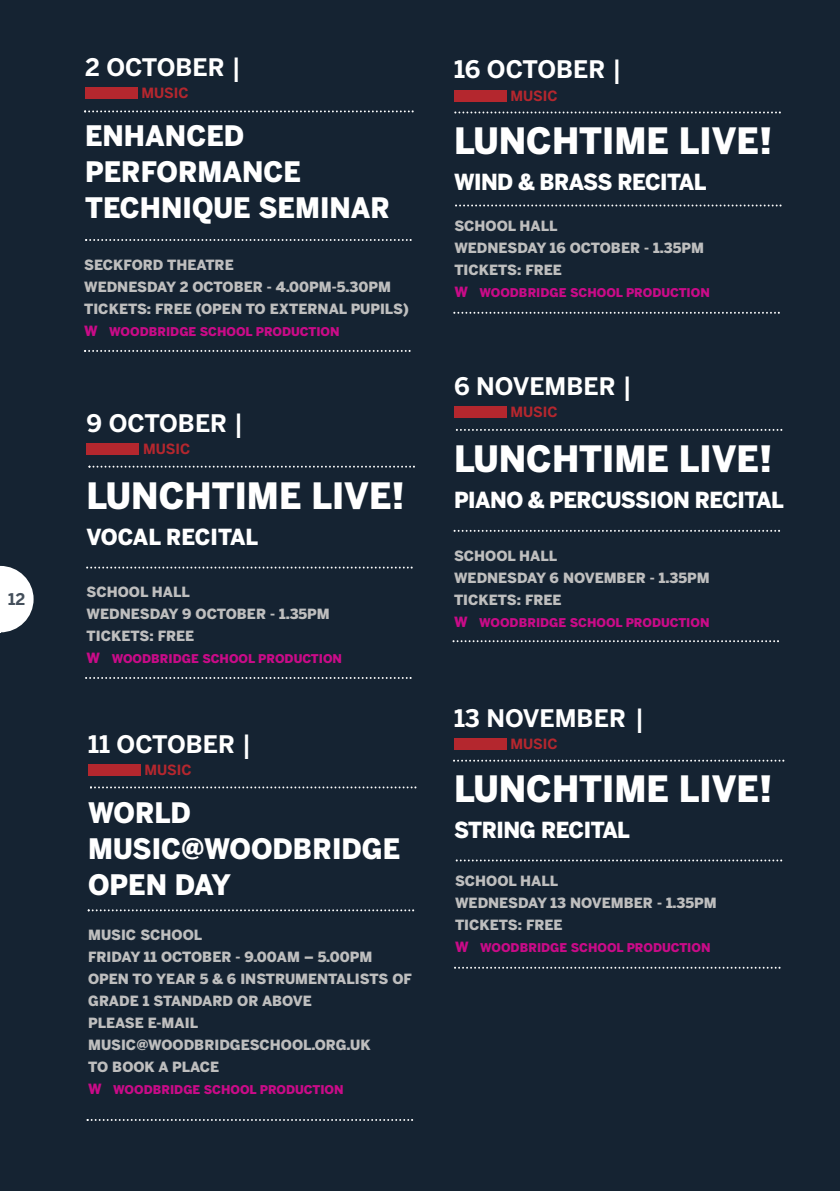
<style>
.page{position:relative;width:840px;height:1191px;background:#fff}
.page>*{position:absolute;margin:0;border:0;box-sizing:border-box;transform-origin:0 0}
.t1{font:900 36px "Benton Sans";color:#fff}
.t2{font:900 28px/36px "Benton Sans";color:#fff}
.t3{font:700 24px "Benton Sans";color:#fff}
.t4{font:900 22px "Benton Sans";letter-spacing:-.025em;color:#fff;scale:.96 1}
.t5{font:900 22px "Benton Sans";color:#fff;scale:.96 1}
.t6{font:700 16px "Benton Sans";color:#444f5b}
.t7{font:900 14px/22px "Benton Sans";color:#bebebe}
.t8{font:700 14px "Benton Sans";color:#b4272e}
.t9{font:900 12px "Benton Sans";color:#c90b88}
.s1{font-family:"Menlo";font-style:italic}
.s2{font-size:14px}
</style>
<div class="page">
<div style="left:0;top:0;width:839px;height:1191px;background:#152332"></div>
<svg style="left:84px;top:110px;width:329px;height:2px"></svg>
<div style="left:85px;top:87px;width:52px;height:12px;background:#b4272e"></div>
<svg style="left:85px;top:239px;width:326px;height:2px"></svg>
<svg style="left:84px;top:350px;width:326px;height:2px"></svg>
<svg style="left:1px;top:566px;width:33px;height:66px"></svg>
<hr style="left:0;top:566px;width:1px;height:66px;background:#fff">
<div style="left:454px;top:738px;width:52px;height:11px;background:#b4272e"></div>
<svg style="left:455px;top:859px;width:326px;height:2px"></svg>
<svg style="left:454px;top:966px;width:326px;height:2px"></svg>
<svg style="left:453px;top:759px;width:330px;height:2px"></svg>
<div style="left:454px;top:90px;width:52px;height:11px;background:#b4272e"></div>
<svg style="left:455px;top:204px;width:326px;height:2px"></svg>
<svg style="left:453px;top:312px;width:326px;height:2px"></svg>
<svg style="left:454px;top:111px;width:326px;height:2px"></svg>
<div style="left:454px;top:407px;width:52px;height:11px;background:#b4272e"></div>
<svg style="left:453px;top:530px;width:326px;height:2px"></svg>
<svg style="left:452px;top:640px;width:326px;height:2px"></svg>
<svg style="left:456px;top:429px;width:325px;height:2px"></svg>
<div style="left:87px;top:443px;width:52px;height:12px;background:#b4272e"></div>
<svg style="left:86px;top:566px;width:326px;height:2px"></svg>
<svg style="left:85px;top:677px;width:326px;height:2px"></svg>
<svg style="left:88px;top:465px;width:326px;height:2px"></svg>
<div style="left:88px;top:764px;width:52px;height:11px;background:#b4272e"></div>
<svg style="left:88px;top:909px;width:326px;height:2px"></svg>
<svg style="left:87px;top:1119px;width:326px;height:2px"></svg>
<svg style="left:90px;top:786px;width:326px;height:2px"></svg>
<p class="t6" style="left:8px;top:593px;width:19px">12</p>
<h3 class="t3" style="left:85px;top:58px;width:160px">2 OCTOBER <span class="s1">⎮</span></h3>
<p class="t8" style="left:141px;top:87px;width:49px">MUSIC</p>
<h2 class="t2" style="left:85px;top:121px;width:306px">ENHANCED<br>PERFORMANCE<br>TECHNIQUE SEMINAR</h2>
<p class="t7" style="left:84px;top:255px;width:326px">SECKFORD THEATRE<br>WEDNESDAY 2 OCTOBER - 4.00PM-5.30PM<br>TICKETS: FREE (OPEN TO EXTERNAL PUPILS)</p>
<p class="t9" style="left:84px;top:327px;width:257px"><span class="s2">W</span> WOODBRIDGE SCHOOL PRODUCTION</p>
<h3 class="t3" style="left:87px;top:414px;width:161px">9 OCTOBER <span class="s1">⎮</span></h3>
<p class="t8" style="left:143px;top:443px;width:49px">MUSIC</p>
<h1 class="t1" style="left:87px;top:482px;width:319px">LUNCHTIME LIVE!</h1>
<h3 class="t5" style="left:87px;top:528px;width:180px">VOCAL RECITAL</h3>
<p class="t7" style="left:87px;top:582px;width:244px">SCHOOL HALL<br>WEDNESDAY 9 OCTOBER - 1.35PM<br>TICKETS: FREE</p>
<p class="t9" style="left:87px;top:654px;width:257px"><span class="s2">W</span> WOODBRIDGE SCHOOL PRODUCTION</p>
<h3 class="t3" style="left:88px;top:734px;width:167px">11 OCTOBER <span class="s1">⎮</span></h3>
<p class="t8" style="left:144px;top:764px;width:49px">MUSIC</p>
<h2 class="t2" style="left:88px;top:797px;width:313px">WORLD<br>MUSIC@WOODBRIDGE<br>OPEN DAY</h2>
<p class="t7" style="left:88px;top:925px;width:325px">MUSIC SCHOOL<br>FRIDAY 11 OCTOBER - 9.00AM – 5.00PM<br>OPEN TO YEAR 5 &amp; 6 INSTRUMENTALISTS OF<br>GRADE 1 STANDARD OR ABOVE<br>PLEASE E-MAIL<br>MUSIC@WOODBRIDGESCHOOL.ORG.UK<br>TO BOOK A PLACE</p>
<p class="t9" style="left:88px;top:1085px;width:257px"><span class="s2">W</span> WOODBRIDGE SCHOOL PRODUCTION</p>
<h3 class="t3" style="left:454px;top:61px;width:171px">16 OCTOBER <span class="s1">⎮</span></h3>
<p class="t8" style="left:510px;top:90px;width:49px">MUSIC</p>
<h1 class="t1" style="left:454px;top:128px;width:319px">LUNCHTIME LIVE!</h1>
<h3 class="t4" style="left:454px;top:174px;width:264px">WIND &amp; BRASS RECITAL</h3>
<p class="t7" style="left:454px;top:216px;width:251px">SCHOOL HALL<br>WEDNESDAY 16 OCTOBER - 1.35PM<br>TICKETS: FREE</p>
<p class="t9" style="left:454px;top:288px;width:257px"><span class="s2">W</span> WOODBRIDGE SCHOOL PRODUCTION</p>
<h3 class="t3" style="left:454px;top:377px;width:182px">6 NOVEMBER <span class="s1">⎮</span></h3>
<p class="t8" style="left:510px;top:407px;width:49px">MUSIC</p>
<h1 class="t1" style="left:454px;top:445px;width:319px">LUNCHTIME LIVE!</h1>
<h3 class="t4" style="left:454px;top:492px;width:344px">PIANO &amp; PERCUSSION RECITAL</h3>
<p class="t7" style="left:454px;top:546px;width:257px">SCHOOL HALL<br>WEDNESDAY 6 NOVEMBER - 1.35PM<br>TICKETS: FREE</p>
<p class="t9" style="left:454px;top:617px;width:257px"><span class="s2">W</span> WOODBRIDGE SCHOOL PRODUCTION</p>
<h3 class="t3" style="left:454px;top:708px;width:194px">13 NOVEMBER <span class="s1">⎮</span></h3>
<p class="t8" style="left:510px;top:738px;width:49px">MUSIC</p>
<h1 class="t1" style="left:454px;top:776px;width:319px">LUNCHTIME LIVE!</h1>
<h3 class="t4" style="left:454px;top:822px;width:185px">STRING RECITAL</h3>
<p class="t7" style="left:455px;top:871px;width:263px">SCHOOL HALL<br>WEDNESDAY 13 NOVEMBER - 1.35PM<br>TICKETS: FREE</p>
<p class="t9" style="left:455px;top:943px;width:257px"><span class="s2">W</span> WOODBRIDGE SCHOOL PRODUCTION</p>
</div>
